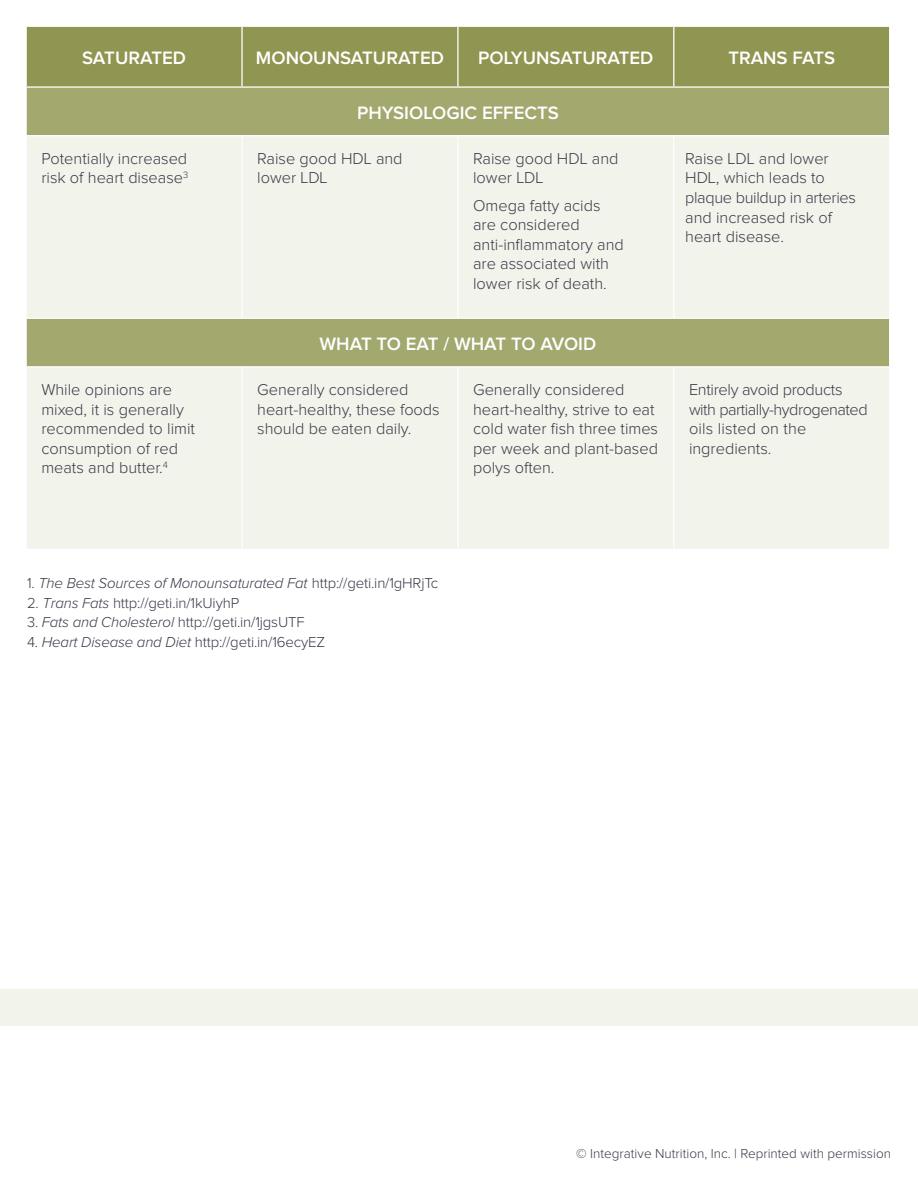
<style>
.page{position:relative;width:918px;height:1188px;background:#fff}
.page>*{position:absolute;margin:0;border:0;box-sizing:border-box;transform-origin:0 0}
.t1{font:600 18.6px "Proxima Nova";color:#fff}
.t2{font:300 16.35px/19.6px "Proxima Nova";color:#373b47}
.t3{font:300 16.35px/19.6px "Proxima Nova";letter-spacing:-.02em;color:#373b47}
.t4{font:300 15px "Proxima Nova";letter-spacing:-.01em;color:#373b47}
.t5{font:italic 300 15px "Proxima Nova";letter-spacing:-.01em;color:#373b47}
.t6{font:300 13.5px "Proxima Nova";color:#373b47}
.s1{font-style:normal}
.s2{font-style:italic}
</style>
<div class="page">
<div style="left:0;top:989px;width:918px;height:37px;background:#f2f3eb"></div>
<div style="left:27px;top:27px;width:862px;height:59px;background:#909651"></div>
<div style="left:27px;top:88px;width:862px;height:47px;background:#a3a86f"></div>
<svg style="left:27px;top:136px;width:862px;height:413px;background:#e8eadc"></svg>
<hr style="left:241px;top:136px;width:2px;height:182px;background:#fff">
<hr style="left:457px;top:136px;width:2px;height:182px;background:#fff">
<hr style="left:673px;top:136px;width:1px;height:182px;background:#fff">
<hr style="left:26px;top:318px;width:216px;height:1px;background:#fff">
<hr style="left:242px;top:318px;width:216px;height:1px;background:#fff">
<hr style="left:458px;top:318px;width:216px;height:1px;background:#fff">
<hr style="left:674px;top:318px;width:216px;height:1px;background:#fff">
<hr style="left:26px;top:366px;width:216px;height:2px;background:#fff">
<hr style="left:242px;top:366px;width:216px;height:2px;background:#fff">
<hr style="left:458px;top:366px;width:216px;height:2px;background:#fff">
<hr style="left:674px;top:366px;width:216px;height:2px;background:#fff">
<hr style="left:241px;top:368px;width:2px;height:181px;background:#fff">
<hr style="left:457px;top:368px;width:2px;height:181px;background:#fff">
<hr style="left:673px;top:368px;width:1px;height:181px;background:#fff">
<hr style="left:241px;top:27px;width:2px;height:59px;background:#fff">
<hr style="left:457px;top:27px;width:2px;height:59px;background:#fff">
<hr style="left:673px;top:27px;width:1px;height:59px;background:#fff">
<p class="t1" style="left:82px;top:49px;width:105px">SATURATED</p>
<p class="t1" style="left:256px;top:49px;width:190px">MONOUNSATURATED</p>
<p class="t1" style="left:478px;top:49px;width:177px">POLYUNSATURATED</p>
<p class="t1" style="left:728px;top:49px;width:108px">TRANS FATS</p>
<p class="t1" style="left:357px;top:104px;width:203px">PHYSIOLOGIC EFFECTS</p>
<p class="t2" style="left:41px;top:149px;width:149px">Potentially increased risk of heart disease<sup>3</sup></p>
<p class="t2" style="left:257px;top:149px;width:147px">Raise good HDL and lower LDL</p>
<p class="t2" style="left:473px;top:149px;width:147px">Raise good HDL and lower LDL</p>
<p class="t2" style="left:473px;top:196px;width:152px">Omega fatty acids are considered anti-inflammatory and are associated with lower risk of death.</p>
<p class="t1" style="left:320px;top:335px;width:278px">WHAT TO EAT / WHAT TO AVOID</p>
<p class="t2" style="left:685px;top:149px;width:172px">Raise LDL and lower<br>HDL, which leads to plaque buildup in arteries and increased risk of heart disease.</p>
<p class="t2" style="left:41px;top:380px;width:155px">While opinions are mixed, it is generally recommended to limit consumption of red meats and butter.<sup>4</sup></p>
<p class="t2" style="left:257px;top:380px;width:184px">Generally considered heart-healthy, these foods should be eaten daily.</p>
<p class="t2" style="left:473px;top:380px;width:187px">Generally considered heart-healthy, strive to eat cold water fish three times per week and plant-based polys often.</p>
<p class="t3" style="left:689px;top:380px;width:180px">Entirely avoid products with partially-hydrogenated oils listed on the ingredients.</p>
<p class="t5" style="left:27px;top:576px;width:413px"><span class="s1">1.</span> The Best Sources of Monounsaturated Fat <span class="s1">http://geti.in/1gHRjTc</span></p>
<p class="t4" style="left:27px;top:596px;width:214px">2. <span class="s2">Trans Fats</span> http://geti.in/1kUiyhP</p>
<p class="t4" style="left:27px;top:615px;width:279px">3. <span class="s2">Fats and Cholesterol</span> http://geti.in/1jgsUTF</p>
<p class="t4" style="left:27px;top:635px;width:300px">4. <span class="s2">Heart Disease and Diet</span> http://geti.in/16ecyEZ</p>
<p class="t6" style="left:576px;top:1148px;width:316px">© Integrative Nutrition, Inc. | Reprinted with permission</p>
</div>
